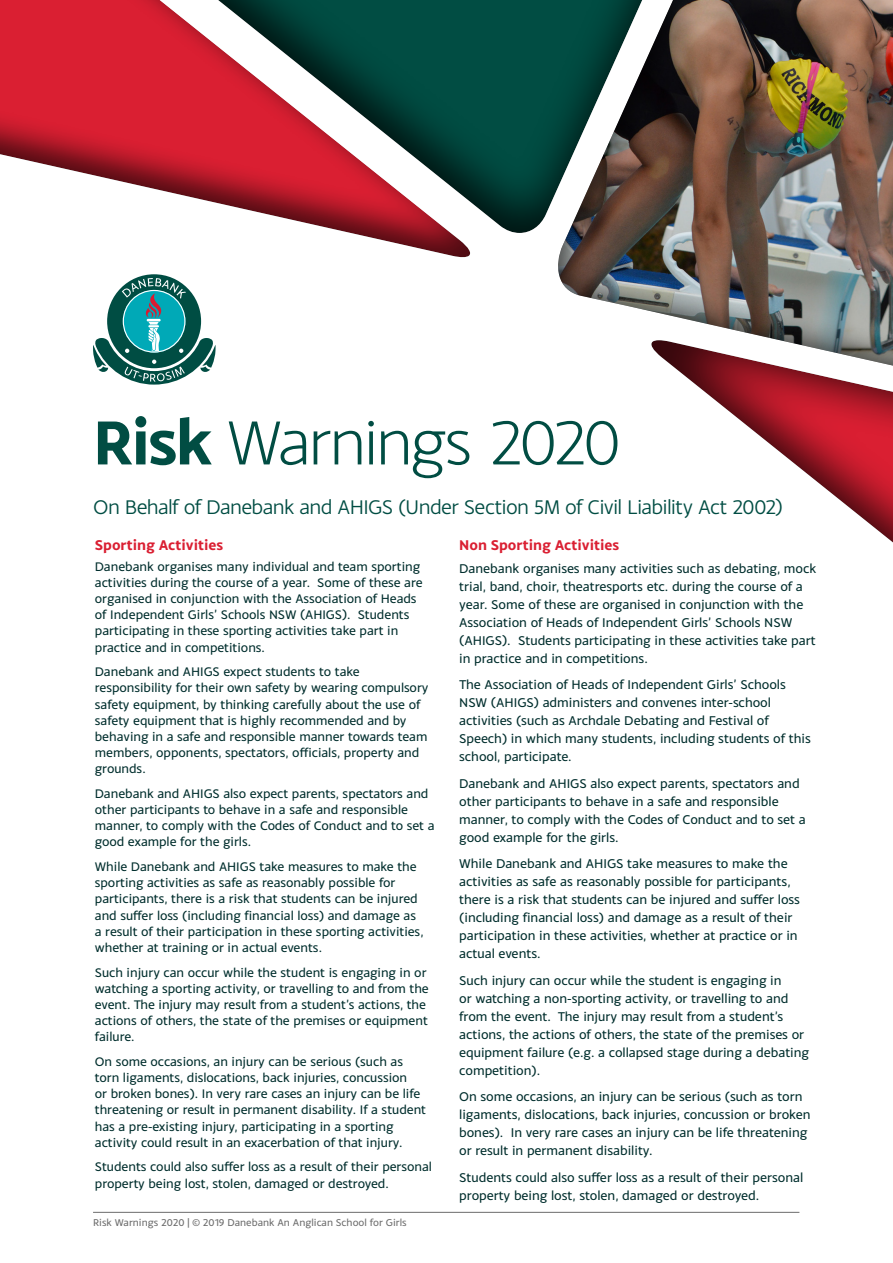
<style>
.page{position:relative;width:893px;height:1263px;background:#fff}
.page>*{position:absolute;margin:0;border:0;box-sizing:border-box;transform-origin:0 0}
.t1{font:300 66px "Monsal Gothic";letter-spacing:-.045em;color:#014d43}
.t2{font:21px "Monsal Gothic";letter-spacing:-.035em;color:#014d43}
.t3{font:700 15px "Monsal Gothic";color:#da1f32}
.t4{font:13.5px/18px "Monsal Gothic";letter-spacing:-.005em;color:#012e2d}
.t5{font:13.2px/16.2px "Monsal Gothic";letter-spacing:-.005em;color:#012e2d}
.t6{font:10.5px "Monsal Gothic";color:#6c6c6c}
.s1{font-weight:700}
</style>
<div class="page">
<div style="left:638px;top:329px;width:255px;height:324px;background:#000;opacity:.75"></div>
<div style="left:85px;top:0;width:660px;height:233px;background:#000;opacity:.75"></div>
<div style="left:0;top:0;width:484px;height:258px;background:#000;opacity:.65"></div>
<div style="left:546px;top:0;width:347px;height:397px;background:#000;opacity:.65"></div>
<hr style="left:93px;top:1212px;width:706px;height:1px;background:#6c6c6c">
<svg style="left:93px;top:278px;width:123px;height:107px"></svg>
<h1 class="t1" style="left:93px;top:402px;width:529px"><span class="s1">Risk</span> Warnings 2020</h1>
<h2 class="t2" style="left:93px;top:494px;width:692px">On Behalf of Danebank and AHIGS (Under Section 5M of Civil Liability Act 2002)</h2>
<p class="t3" style="left:95px;top:535px;width:130px">Sporting Activities</p>
<p class="t5" style="left:95px;top:558px;width:329px">Danebank organises many individual and team sporting activities during the course of a year. Some of these are organised in conjunction with the Association of Heads of Independent Girls’ Schools NSW (AHIGS). Students participating in these sporting activities take part in practice and in competitions.</p>
<p class="t5" style="left:95px;top:663px;width:335px">Danebank and AHIGS expect students to take responsibility for their own safety by wearing compulsory safety equipment, by thinking carefully about the use of safety equipment that is highly recommended and by behaving in a safe and responsible manner towards team members, opponents, spectators, officials, property and grounds.</p>
<p class="t5" style="left:95px;top:785px;width:341px">Danebank and AHIGS also expect parents, spectators and other participants to behave in a safe and responsible manner, to comply with the Codes of Conduct and to set a good example for the girls.</p>
<p class="t5" style="left:95px;top:858px;width:330px">While Danebank and AHIGS take measures to make the sporting activities as safe as reasonably possible for participants, there is a risk that students can be injured and suffer loss (including financial loss) and damage as a result of their participation in these sporting activities, whether at training or in actual events.</p>
<p class="t5" style="left:95px;top:964px;width:335px">Such injury can occur while the student is engaging in or watching a sporting activity, or travelling to and from the event. The injury may result from a student’s actions, the actions of others, the state of the premises or equipment failure.</p>
<p class="t5" style="left:95px;top:1053px;width:333px">On some occasions, an injury can be serious (such as torn ligaments, dislocations, back injuries, concussion<br>or broken bones). In very rare cases an injury can be life threatening or result in permanent disability. If a student has a pre-existing injury, participating in a sporting activity could result in an exacerbation of that injury.</p>
<p class="t5" style="left:95px;top:1158px;width:339px">Students could also suffer loss as a result of their personal property being lost, stolen, damaged or destroyed.</p>
<p class="t3" style="left:459px;top:535px;width:162px">Non Sporting Activities</p>
<p class="t4" style="left:459px;top:559px;width:359px">Danebank organises many activities such as debating, mock trial, band, choir, theatresports etc. during the course of a year. Some of these are organised in conjunction with the Association of Heads of Independent Girls’ Schools NSW (AHIGS). Students participating in these activities take part in practice and in competitions.</p>
<p class="t4" style="left:459px;top:675px;width:353px">The Association of Heads of Independent Girls’ Schools NSW (AHIGS) administers and convenes inter-school activities (such as Archdale Debating and Festival of Speech) in which many students, including students of this school, participate.</p>
<p class="t4" style="left:459px;top:774px;width:348px">Danebank and AHIGS also expect parents, spectators and other participants to behave in a safe and responsible manner, to comply with the Codes of Conduct and to set a good example for the girls.</p>
<p class="t4" style="left:459px;top:854px;width:342px">While Danebank and AHIGS take measures to make the activities as safe as reasonably possible for participants, there is a risk that students can be injured and suffer loss (including financial loss) and damage as a result of their participation in these activities, whether at practice or in actual events.</p>
<p class="t4" style="left:459px;top:971px;width:351px">Such injury can occur while the student is engaging in<br>or watching a non-sporting activity, or travelling to and from the event. The injury may result from a student’s actions, the actions of others, the state of the premises or equipment failure (e.g. a collapsed stage during a debating competition).</p>
<p class="t4" style="left:459px;top:1087px;width:353px">On some occasions, an injury can be serious (such as torn ligaments, dislocations, back injuries, concussion or broken bones). In very rare cases an injury can be life threatening or result in permanent disability.</p>
<p class="t4" style="left:459px;top:1168px;width:345px">Students could also suffer loss as a result of their personal property being lost, stolen, damaged or destroyed.</p>
<p class="t6" style="left:93px;top:1216px;width:315px">Risk Warnings 2020 | © 2019 Danebank An Anglican School for Girls</p>
</div>
